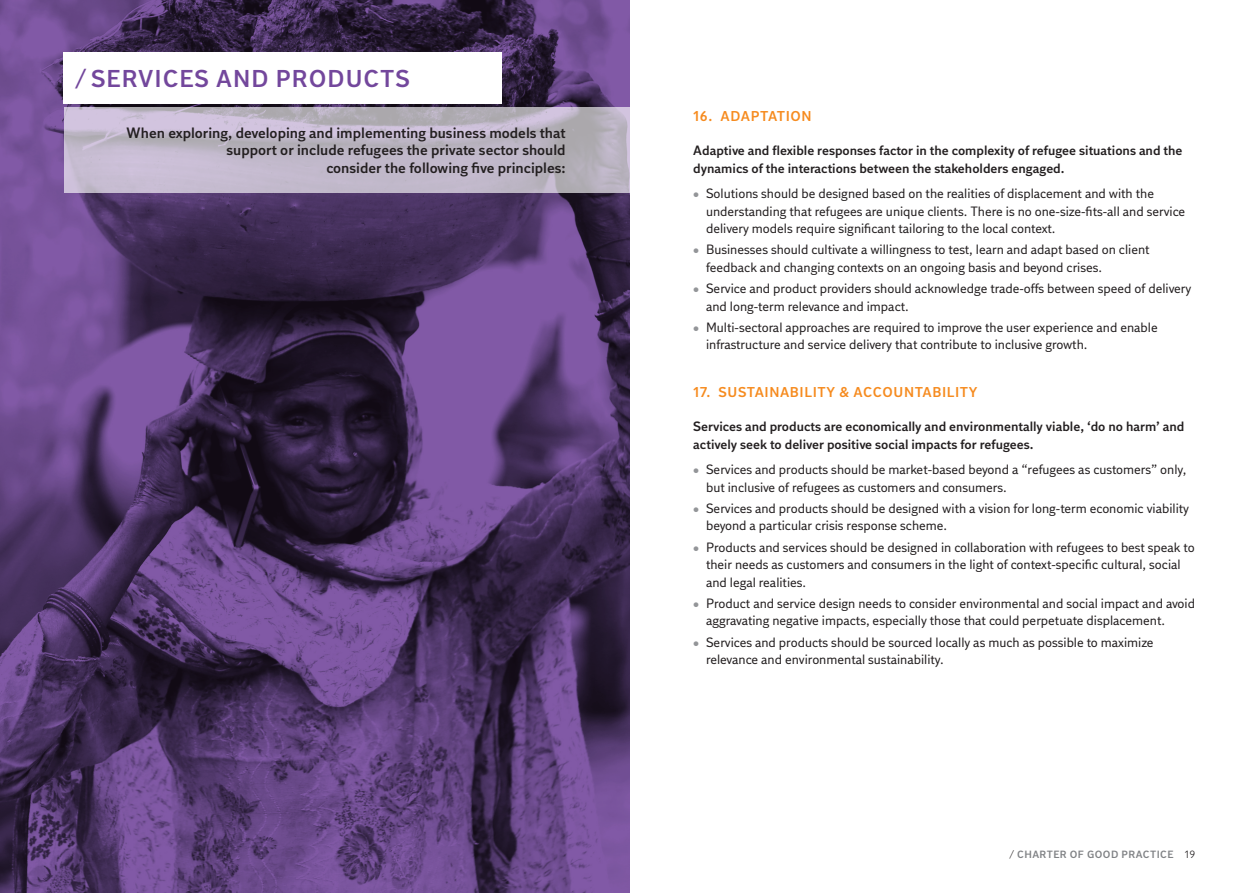
<style>
.page{position:relative;width:1259px;height:893px;background:#fff}
.page>*{position:absolute;margin:0;border:0;box-sizing:border-box;transform-origin:0 0}
.t1{font:600 24.3px "DI Sans";letter-spacing:.04em;color:#73479c}
.t2{font:600 15px/17.2px "DI Sans";color:#231f20;text-align:right}
.t3{font:600 14.25px "DI Sans";letter-spacing:.04em;color:#f68b1f}
.t4{font:13.5px/17.2px "DI Sans";color:#231f20}
.t5{font:600 13.5px/17.2px "DI Sans";color:#231f20}
.t6{font:600 10.5px "DI Sans";letter-spacing:.04em;color:#808285}
.s1{color:#939598}
.s2{font-weight:400;color:#231f20}
</style>
<div class="page">
<svg style="left:0;top:0;width:629px;height:893px;background:#52396b"></svg>
<div style="left:64px;top:52px;width:438px;height:52px;background:#fff"></div>
<svg style="left:64px;top:108px;width:565px;height:85px;background:#bfb7c8"></svg>
<h1 class="t1" style="left:75px;top:63px;width:336px">/ SERVICES AND PRODUCTS</h1>
<p class="t2" style="left:126px;top:124px;width:441px">When exploring, developing and implementing business models that support or include refugees the private sector should<br>consider the following five principles:</p>
<p class="t3" style="left:693px;top:107px;width:120px">16. ADAPTATION</p>
<p class="t5" style="left:693px;top:142px;width:491px">Adaptive and flexible responses factor in the complexity of refugee situations and the dynamics of the interactions between the stakeholders engaged.</p>
<p class="t4" style="left:706px;top:185px;width:480px;text-indent:-13px"><span class="s1">•</span> Solutions should be designed based on the realities of displacement and with the understanding that refugees are unique clients. There is no one-size-fits-all and service delivery models require significant tailoring to the local context.</p>
<p class="t4" style="left:706px;top:241px;width:445px;text-indent:-13px"><span class="s1">•</span> Businesses should cultivate a willingness to test, learn and adapt based on client feedback and changing contexts on an ongoing basis and beyond crises.</p>
<p class="t4" style="left:706px;top:280px;width:487px;text-indent:-13px"><span class="s1">•</span> Service and product providers should acknowledge trade-offs between speed of delivery and long-term relevance and impact.</p>
<p class="t4" style="left:706px;top:319px;width:453px;text-indent:-13px"><span class="s1">•</span> Multi-sectoral approaches are required to improve the user experience and enable infrastructure and service delivery that contribute to inclusive growth.</p>
<p class="t3" style="left:693px;top:383px;width:286px">17. SUSTAINABILITY &amp; ACCOUNTABILITY</p>
<p class="t5" style="left:693px;top:418px;width:493px">Services and products are economically and environmentally viable, ‘do no harm’ and actively seek to deliver positive social impacts for refugees.</p>
<p class="t4" style="left:706px;top:461px;width:482px;text-indent:-13px"><span class="s1">•</span> Services and products should be market-based beyond a “refugees as customers” only, but inclusive of refugees as customers and consumers.</p>
<p class="t4" style="left:706px;top:500px;width:484px;text-indent:-13px"><span class="s1">•</span> Services and products should be designed with a vision for long-term economic viability beyond a particular crisis response scheme.</p>
<p class="t4" style="left:706px;top:539px;width:490px;text-indent:-13px"><span class="s1">•</span> Products and services should be designed in collaboration with refugees to best speak to their needs as customers and consumers in the light of context-specific cultural, social and legal realities.</p>
<p class="t4" style="left:706px;top:595px;width:490px;text-indent:-13px"><span class="s1">•</span> Product and service design needs to consider environmental and social impact and avoid aggravating negative impacts, especially those that could perpetuate displacement.</p>
<p class="t4" style="left:706px;top:633px;width:449px;text-indent:-13px"><span class="s1">•</span> Services and products should be sourced locally as much as possible to maximize relevance and environmental sustainability.</p>
<p class="t6" style="left:1009px;top:848px;width:187px"><span class="s2">/</span> CHARTER OF GOOD PRACTICE <span class="s2">19</span></p>
</div>
